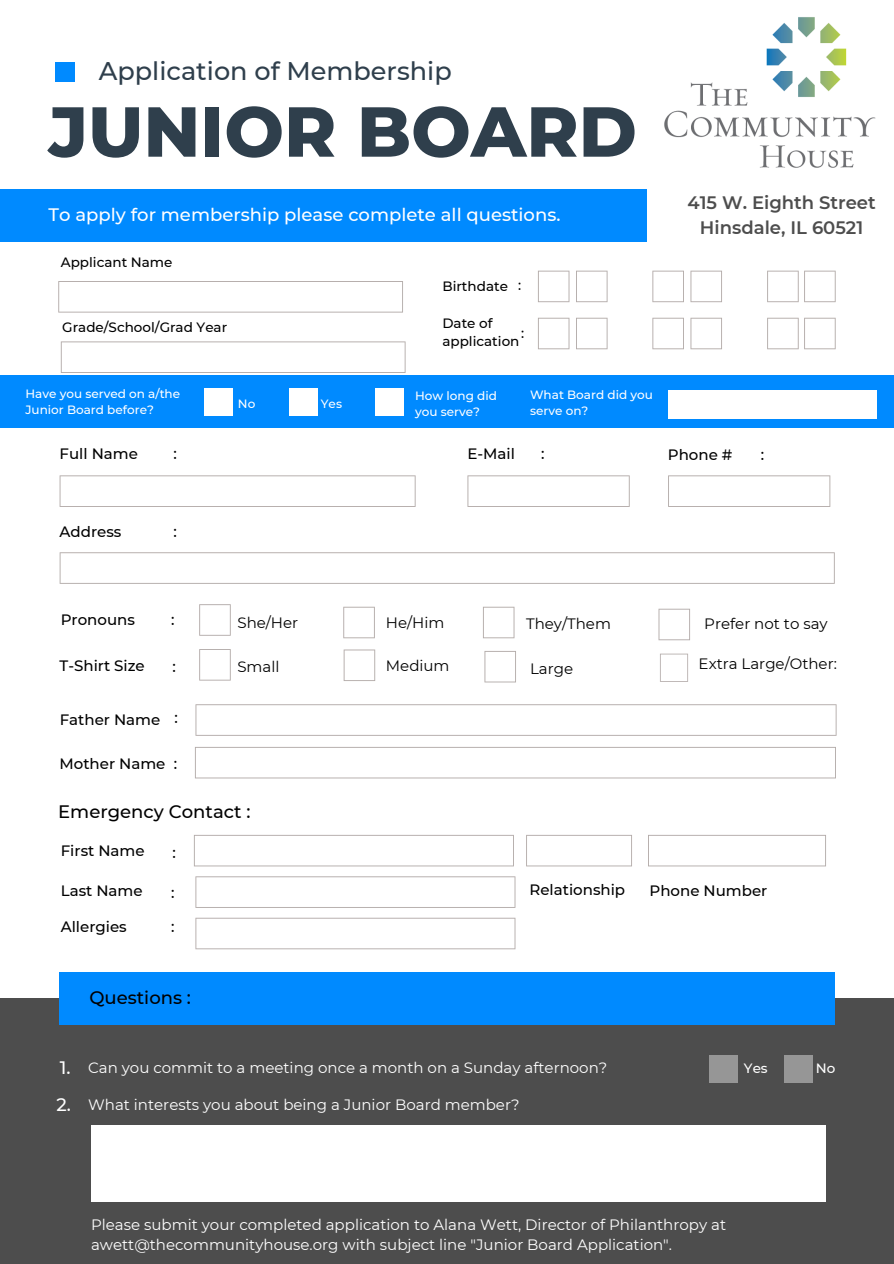
<style>
.page{position:relative;width:894px;height:1264px;background:#fff}
.page>*{position:absolute;margin:0;border:0;box-sizing:border-box;transform-origin:0 0}
.t1{font:800 70.5px "Montserrat";color:#2f3f4c}
.t2{font:500 25.5px "Montserrat";color:#2f3f4c}
.t3{font:500 18px/37px "Montserrat";color:#fff}
.t4{font:600 18px/24.8px "Montserrat";color:#4d4d4d;text-align:center}
.t5{font:500 18px "Montserrat";color:#000}
.t6{font:15px/20.2px "Montserrat";color:#fff}
.t7{font:500 15px "Montserrat";color:#000}
.t8{font:15px "Montserrat";color:#000}
.t9{font:500 13.5px/18px "Montserrat";color:#000}
.t10{font:500 13.5px "Montserrat";color:#fff}
.t11{font:500 12px/16px "Montserrat";color:#fff}
</style>
<div class="page">
<div style="left:0;top:189px;width:646px;height:52px;background:#008aff"></div>
<div style="left:56px;top:62px;width:19px;height:19px;background:#008aff"></div>
<div style="left:0;top:375px;width:893px;height:53px;background:#008aff"></div>
<div style="left:0;top:998px;width:893px;height:265px;background:#4d4d4d"></div>
<div style="left:60px;top:971px;width:774px;height:53px;background:#008aff"></div>
<div style="left:289px;top:388px;width:28px;height:27px;background:#fff"></div>
<div style="left:204px;top:388px;width:28px;height:27px;background:#fff"></div>
<div style="left:375px;top:388px;width:28px;height:27px;background:#fff"></div>
<div style="left:784px;top:1055px;width:28px;height:27px;background:#969696"></div>
<div style="left:709px;top:1055px;width:28px;height:27px;background:#969696"></div>
<svg style="left:58px;top:281px;width:345px;height:31px"></svg>
<svg style="left:538px;top:271px;width:31px;height:31px"></svg>
<svg style="left:576px;top:271px;width:31px;height:31px"></svg>
<svg style="left:538px;top:318px;width:31px;height:31px"></svg>
<svg style="left:576px;top:318px;width:31px;height:31px"></svg>
<svg style="left:652px;top:271px;width:31px;height:31px"></svg>
<svg style="left:652px;top:318px;width:31px;height:31px"></svg>
<svg style="left:690px;top:271px;width:31px;height:31px"></svg>
<svg style="left:690px;top:318px;width:31px;height:31px"></svg>
<svg style="left:767px;top:271px;width:68px;height:31px"></svg>
<svg style="left:767px;top:318px;width:68px;height:31px"></svg>
<svg style="left:60px;top:475px;width:355px;height:32px"></svg>
<svg style="left:467px;top:475px;width:162px;height:32px"></svg>
<svg style="left:60px;top:552px;width:774px;height:32px"></svg>
<svg style="left:195px;top:704px;width:641px;height:31px"></svg>
<svg style="left:195px;top:747px;width:640px;height:31px"></svg>
<svg style="left:199px;top:604px;width:32px;height:31px"></svg>
<svg style="left:343px;top:606px;width:32px;height:32px"></svg>
<svg style="left:194px;top:834px;width:319px;height:32px"></svg>
<svg style="left:195px;top:876px;width:320px;height:31px"></svg>
<svg style="left:526px;top:834px;width:106px;height:32px"></svg>
<svg style="left:648px;top:834px;width:177px;height:32px"></svg>
<svg style="left:483px;top:606px;width:31px;height:32px"></svg>
<svg style="left:658px;top:608px;width:32px;height:32px"></svg>
<div style="left:668px;top:390px;width:208px;height:28px;background:#fff"></div>
<svg style="left:668px;top:475px;width:162px;height:32px"></svg>
<svg style="left:61px;top:341px;width:344px;height:32px"></svg>
<div style="left:91px;top:1124px;width:734px;height:77px;background:#fff"></div>
<img style="left:664px;top:17px;width:212px;height:151px">
<svg style="left:195px;top:917px;width:320px;height:32px"></svg>
<svg style="left:199px;top:649px;width:32px;height:31px"></svg>
<svg style="left:343px;top:649px;width:32px;height:32px"></svg>
<svg style="left:484px;top:651px;width:32px;height:31px"></svg>
<svg style="left:660px;top:653px;width:28px;height:28px"></svg>
<h2 class="t2" style="left:99px;top:55px;width:354px">Application of Membership</h2>
<h1 class="t1" style="left:49px;top:88px;width:589px">JUNIOR BOARD</h1>
<p class="t3" style="left:49px;top:195px;width:513px">To apply for membership please complete all questions.</p>
<p class="t9" style="left:61px;top:253px;width:113px">Applicant Name</p>
<p class="t9" style="left:62px;top:318px;width:166px">Grade/School/Grad Year</p>
<p class="t9" style="left:442px;top:277px;width:67px">Birthdate</p>
<p class="t9" style="left:518px;top:276px;width:5px">:</p>
<p class="t9" style="left:442px;top:314px;width:78px">Date of application</p>
<p class="t9" style="left:521px;top:324px;width:5px">:</p>
<p class="t11" style="left:25px;top:385px;width:156px">Have you served on a/the<br>Junior Board before?</p>
<p class="t11" style="left:238px;top:395px;width:19px">No</p>
<p class="t11" style="left:321px;top:395px;width:23px">Yes</p>
<p class="t11" style="left:415px;top:387px;width:83px">How long did you serve?</p>
<p class="t11" style="left:530px;top:387px;width:124px">What Board did you serve on?</p>
<p class="t7" style="left:60px;top:444px;width:80px">Full Name</p>
<p class="t7" style="left:173px;top:444px;width:5px">:</p>
<p class="t7" style="left:467px;top:444px;width:49px">E-Mail</p>
<p class="t7" style="left:541px;top:444px;width:5px">:</p>
<p class="t4" style="left:687px;top:190px;width:190px">415 W. Eighth Street<br>Hinsdale, IL 60521</p>
<p class="t7" style="left:667px;top:445px;width:66px">Phone #</p>
<p class="t7" style="left:760px;top:445px;width:5px">:</p>
<p class="t7" style="left:60px;top:522px;width:63px">Address</p>
<p class="t7" style="left:173px;top:522px;width:5px">:</p>
<p class="t7" style="left:61px;top:610px;width:76px">Pronouns</p>
<p class="t8" style="left:237px;top:613px;width:62px">She/Her</p>
<p class="t8" style="left:386px;top:613px;width:60px">He/Him</p>
<p class="t7" style="left:171px;top:610px;width:5px">:</p>
<p class="t8" style="left:526px;top:614px;width:86px">They/Them</p>
<p class="t8" style="left:704px;top:614px;width:125px">Prefer not to say</p>
<p class="t7" style="left:60px;top:656px;width:87px">T-Shirt Size</p>
<p class="t7" style="left:172px;top:658px;width:5px">:</p>
<p class="t8" style="left:237px;top:657px;width:44px">Small</p>
<p class="t8" style="left:386px;top:656px;width:65px">Medium</p>
<p class="t8" style="left:530px;top:659px;width:45px">Large</p>
<p class="t8" style="left:698px;top:654px;width:140px">Extra Large/Other:</p>
<p class="t7" style="left:60px;top:711px;width:102px">Father Name</p>
<p class="t7" style="left:60px;top:754px;width:107px">Mother Name</p>
<p class="t7" style="left:174px;top:708px;width:5px">:</p>
<p class="t7" style="left:174px;top:754px;width:5px">:</p>
<p class="t5" style="left:58px;top:800px;width:194px">Emergency Contact :</p>
<p class="t7" style="left:61px;top:841px;width:85px">First Name</p>
<p class="t7" style="left:61px;top:881px;width:83px">Last Name</p>
<p class="t7" style="left:529px;top:880px;width:97px">Relationship</p>
<p class="t7" style="left:649px;top:881px;width:119px">Phone Number</p>
<p class="t7" style="left:172px;top:843px;width:5px">:</p>
<p class="t7" style="left:171px;top:883px;width:5px">:</p>
<p class="t7" style="left:61px;top:917px;width:67px">Allergies</p>
<p class="t7" style="left:171px;top:917px;width:5px">:</p>
<p class="t5" style="left:89px;top:986px;width:103px">Questions :</p>
<p class="t3" style="left:56px;top:1048px;width:16px">1.<br>2.</p>
<p class="t6" style="left:88px;top:1057px;width:520px">Can you commit to a meeting once a month on a Sunday afternoon?</p>
<p class="t6" style="left:88px;top:1094px;width:432px">What interests you about being a Junior Board member?</p>
<p class="t10" style="left:743px;top:1059px;width:25px">Yes</p>
<p class="t10" style="left:815px;top:1059px;width:21px">No</p>
<p class="t6" style="left:91px;top:1214px;width:636px">Please submit your completed application to Alana Wett, Director of Philanthropy at awett@thecommunityhouse.org with subject line "Junior Board Application".</p>
</div>
